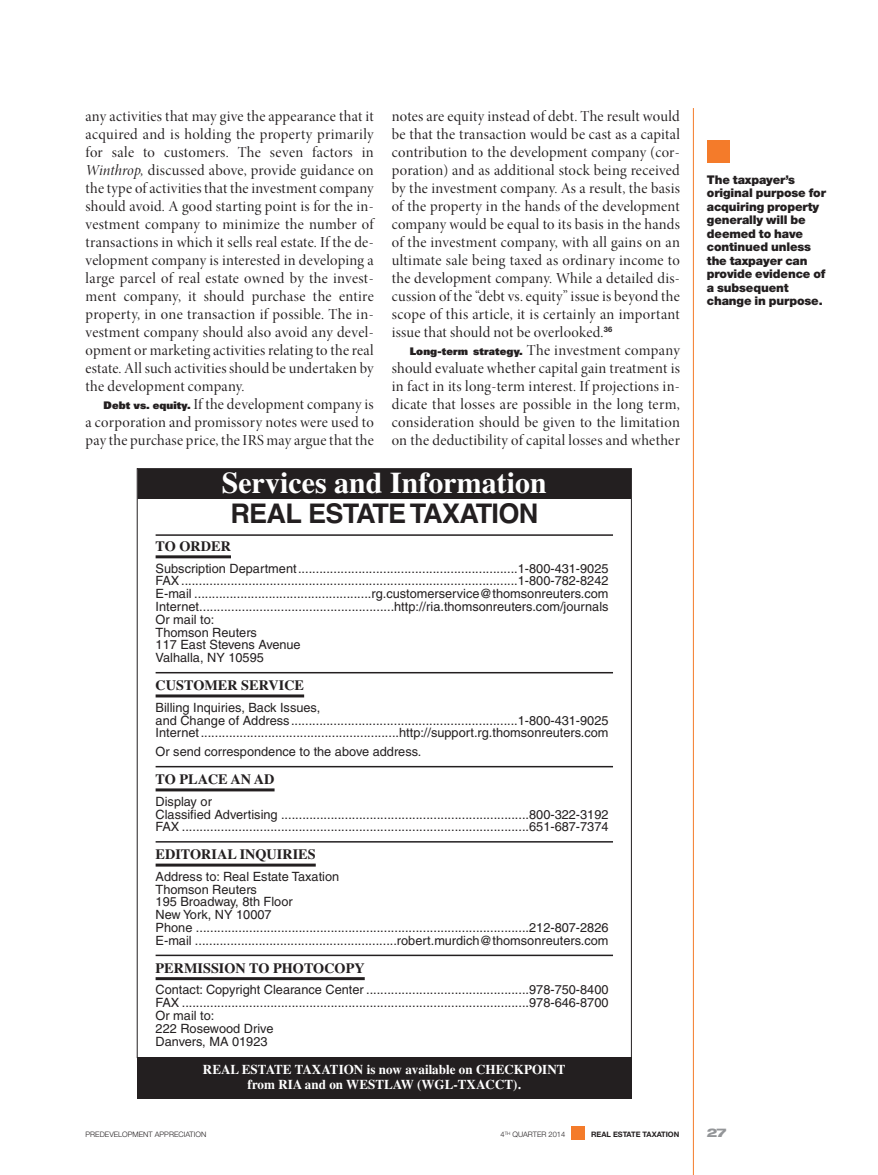
<style>
.page{position:relative;width:878px;height:1175px;background:#fff}
.page>*{position:absolute;margin:0;border:0;box-sizing:border-box;transform-origin:0 0}
.t1{font:700 30px "Times";color:#fff}
.t2{font:700 27px "Helvetica";letter-spacing:-.025em;color:#231f20}
.t3{font:15.3px "Minion Pro Disp";letter-spacing:.015em;color:#231f20}
.t4{font:700 14.25px "Times";color:#231f20}
.t5{font:700 13.5px/15px "Times";color:#fff;text-align:center}
.t6{font:12.75px/12.8px "Helvetica";color:#231f20}
.t7{font:900 12px/13.5px "Helvetica Neue";letter-spacing:-.01em;color:#231f20}
.t8{font:800 expanded 12px "Helvetica Neue";color:#939598}
.t9{font:300 7.5px "Helvetica Neue";color:#231f20}
.t10{font:700 7.5px "Helvetica Neue";color:#231f20}
.s1{font-family:"Minion Pro It Disp"}
.s2{font-family:"Univers";font-weight:900;font-size:10.5px}
</style>
<div class="page">
<hr style="left:693px;top:108px;width:1px;height:1066px;background:#f47b2a">
<div style="left:571px;top:1126px;width:14px;height:13px;background:#f47b2a"></div>
<div style="left:706px;top:140px;width:23px;height:23px;background:#f47b2a"></div>
<div style="left:138px;top:469px;width:493px;height:30px;background:#231f20"></div>
<hr style="left:156px;top:534px;width:457px;height:2px;background:#231f20">
<hr style="left:156px;top:555px;width:75px;height:3px;background:#231f20">
<hr style="left:156px;top:672px;width:457px;height:1px;background:#231f20">
<hr style="left:156px;top:694px;width:148px;height:3px;background:#231f20">
<hr style="left:156px;top:766px;width:457px;height:1px;background:#231f20">
<hr style="left:156px;top:788px;width:118px;height:3px;background:#231f20">
<hr style="left:156px;top:841px;width:457px;height:1px;background:#231f20">
<hr style="left:156px;top:863px;width:160px;height:3px;background:#231f20">
<hr style="left:156px;top:954px;width:457px;height:2px;background:#231f20">
<hr style="left:156px;top:977px;width:209px;height:3px;background:#231f20">
<div style="left:137px;top:1057px;width:494px;height:41px;background:#231f20"></div>
<p class="t3" style="left:86px;top:110px;width:289px">any activities that may give the appearance that it</p>
<p class="t3" style="left:86px;top:128px;width:290px">acquired and is holding the property primarily</p>
<p class="t3" style="left:86px;top:146px;width:290px">for sale to customers. The seven factors in</p>
<p class="t3" style="left:86px;top:164px;width:290px"><span class="s1">Winthrop,</span> discussed above, provide guidance on</p>
<p class="t3" style="left:86px;top:182px;width:290px">the type of activities that the investment company</p>
<p class="t3" style="left:86px;top:200px;width:290px">should avoid. A good starting point is for the in-</p>
<p class="t3" style="left:86px;top:218px;width:290px">vestment company to minimize the number of</p>
<p class="t3" style="left:86px;top:236px;width:290px">transactions in which it sells real estate. If the de-</p>
<p class="t3" style="left:86px;top:254px;width:289px">velopment company is interested in developing a</p>
<p class="t3" style="left:86px;top:272px;width:290px">large parcel of real estate owned by the invest-</p>
<p class="t3" style="left:86px;top:290px;width:289px">ment company, it should purchase the entire</p>
<p class="t3" style="left:86px;top:308px;width:290px">property, in one transaction if possible. The in-</p>
<p class="t3" style="left:86px;top:326px;width:290px">vestment company should also avoid any devel-</p>
<p class="t3" style="left:86px;top:344px;width:289px">opment or marketing activities relating to the real</p>
<p class="t3" style="left:86px;top:362px;width:290px">estate. All such activities should be undertaken by</p>
<p class="t3" style="left:86px;top:380px;width:160px">the development company.</p>
<p class="t3" style="left:104px;top:398px;width:272px"><span class="s2">Debt vs. equity.</span> If the development company is</p>
<p class="t3" style="left:86px;top:416px;width:289px">a corporation and promissory notes were used to</p>
<p class="t3" style="left:86px;top:434px;width:289px">pay the purchase price, the IRS may argue that the</p>
<p class="t3" style="left:392px;top:110px;width:290px">notes are equity instead of debt. The result would</p>
<p class="t3" style="left:392px;top:128px;width:289px">be that the transaction would be cast as a capital</p>
<p class="t3" style="left:392px;top:146px;width:290px">contribution to the development company (cor-</p>
<p class="t3" style="left:392px;top:164px;width:290px">poration) and as additional stock being received</p>
<p class="t3" style="left:392px;top:182px;width:289px">by the investment company. As a result, the basis</p>
<p class="t3" style="left:392px;top:200px;width:289px">of the property in the hands of the development</p>
<p class="t3" style="left:392px;top:218px;width:289px">company would be equal to its basis in the hands</p>
<p class="t3" style="left:392px;top:236px;width:290px">of the investment company, with all gains on an</p>
<p class="t3" style="left:392px;top:254px;width:290px">ultimate sale being taxed as ordinary income to</p>
<p class="t3" style="left:392px;top:272px;width:290px">the development company. While a detailed dis-</p>
<p class="t3" style="left:392px;top:290px;width:290px">cussion of the “debt vs. equity” issue is beyond the</p>
<p class="t3" style="left:392px;top:308px;width:289px">scope of this article, it is certainly an important</p>
<p class="t3" style="left:392px;top:326px;width:222px">issue that should not be overlooked.<sup>36</sup></p>
<p class="t3" style="left:410px;top:344px;width:272px"><span class="s2">Long-term strategy.</span> The investment company</p>
<p class="t3" style="left:392px;top:362px;width:289px">should evaluate whether capital gain treatment is</p>
<p class="t3" style="left:392px;top:380px;width:290px">in fact in its long-term interest. If projections in-</p>
<p class="t3" style="left:392px;top:398px;width:290px">dicate that losses are possible in the long term,</p>
<p class="t3" style="left:392px;top:416px;width:290px">consideration should be given to the limitation</p>
<p class="t3" style="left:392px;top:434px;width:290px">on the deductibility of capital losses and whether</p>
<p class="t1" style="left:222px;top:465px;width:326px">Services and Information</p>
<p class="t2" style="left:230px;top:498px;width:309px">REAL ESTATETAXATION</p>
<p class="t4" style="left:156px;top:537px;width:77px">TO ORDER</p>
<p class="t6" style="left:156px;top:563px;width:454px">Subscription Department..............................................................1-800-431-9025<br>FAX...............................................................................................1-800-782-8242<br>E-mail ..................................................rg.customerservice@thomsonreuters.com Internet.......................................................http://ria.thomsonreuters.com/journals Or mail to:<br>Thomson Reuters<br>117 East Stevens Avenue<br>Valhalla, NY 10595</p>
<p class="t4" style="left:156px;top:676px;width:150px">CUSTOMER SERVICE</p>
<p class="t6" style="left:156px;top:702px;width:454px">Billing Inquiries, Back Issues,<br>and Change of Address................................................................1-800-431-9025<br>Internet........................................................http://support.rg.thomsonreuters.com</p>
<p class="t6" style="left:156px;top:746px;width:267px">Or send correspondence to the above address.</p>
<p class="t4" style="left:156px;top:770px;width:120px">TO PLACE AN AD</p>
<p class="t6" style="left:156px;top:796px;width:454px">Display or<br>Classified Advertising ......................................................................800-322-3192<br>FAX ..................................................................................................651-687-7374</p>
<p class="t4" style="left:156px;top:845px;width:162px">EDITORIAL INQUIRIES</p>
<p class="t6" style="left:156px;top:871px;width:454px">Address to: Real Estate Taxation<br>Thomson Reuters<br>195 Broadway, 8th Floor<br>New York, NY 10007<br>Phone ..............................................................................................212-807-2826<br>E-mail .........................................................robert.murdich@thomsonreuters.com</p>
<p class="t4" style="left:156px;top:959px;width:211px">PERMISSION TO PHOTOCOPY</p>
<p class="t6" style="left:156px;top:984px;width:454px">Contact: Copyright Clearance Center ..............................................978-750-8400<br>FAX ..................................................................................................978-646-8700<br>Or mail to:<br>222 Rosewood Drive<br>Danvers, MA 01923</p>
<p class="t5" style="left:203px;top:1061px;width:364px">REAL ESTATE TAXATION is now available on CHECKPOINT from RIA and on WESTLAW (WGL-TXACCT).</p>
<p class="t7" style="left:706px;top:173px;width:121px">The taxpayer’s original purpose for acquiring property generally will be deemed to have continued unless the taxpayer can provide evidence of a subsequent change in purpose.</p>
<p class="t9" style="left:86px;top:1128px;width:122px">PREDEVELOPMENT APPRECIATION</p>
<p class="t9" style="left:500px;top:1128px;width:66px">4<sup>TH</sup> QUARTER 2014</p>
<p class="t10" style="left:591px;top:1128px;width:90px">REAL ESTATE TAXATION</p>
<p class="t8" style="left:706px;top:1128px;width:21px">27</p>
</div>
